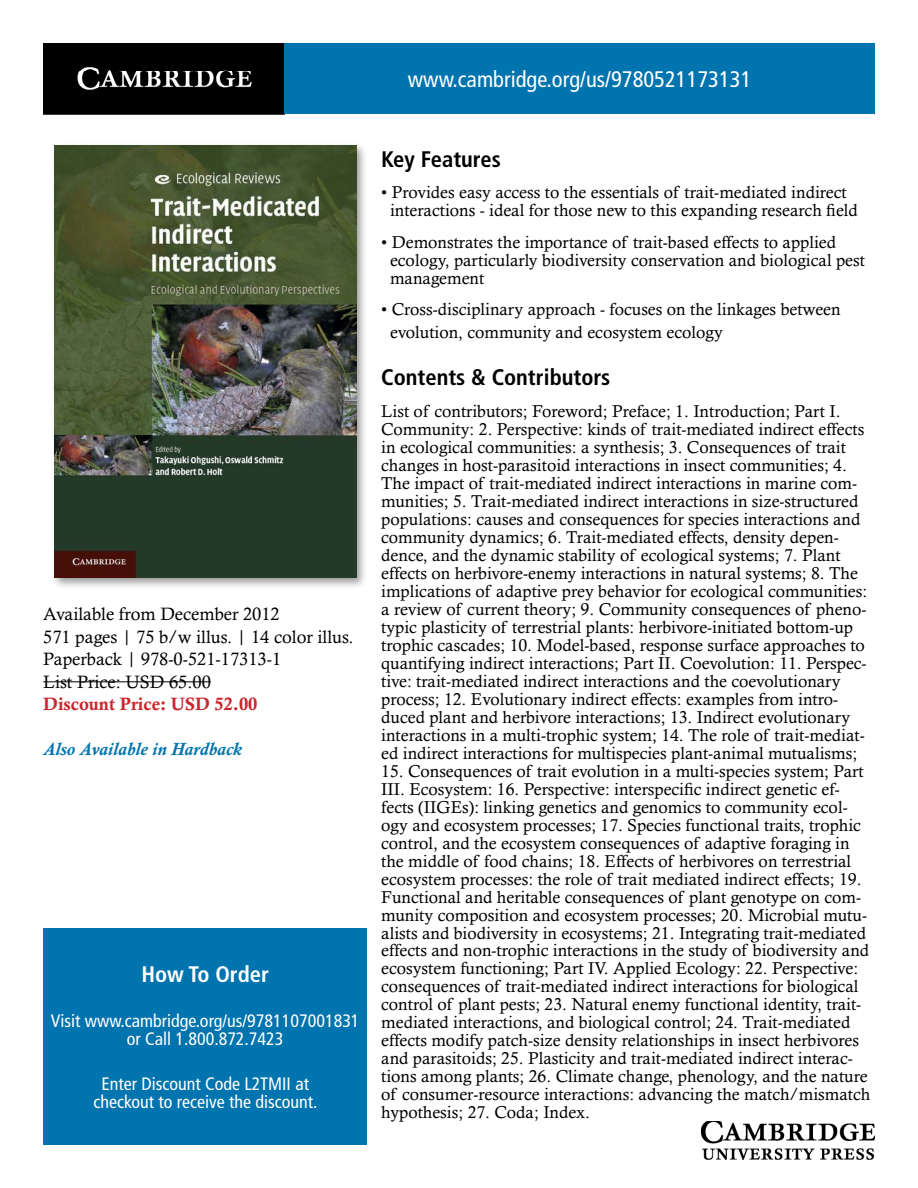
<style>
.page{position:relative;width:918px;height:1188px;background:#fff}
.page>*{position:absolute;margin:0;border:0;box-sizing:border-box;transform-origin:0 0}
.t1{font:condensed 22.5px "Frutiger LT Std";color:#fff}
.t2{font:700 condensed 22.5px "Frutiger LT Std";color:#000}
.t3{font:700 condensed 22.5px "Frutiger LT Std";color:#fff}
.t4{font:condensed 18px/18px "Frutiger LT Std";color:#fff;text-align:center}
.t5{font:18px/22.5px "Calisto MT Std";color:#000}
.t6{font:italic 700 18px "Calisto MT Std";color:#0074ae}
.t7{font:700 18px "Calisto MT Std";color:#c9252c}
.t8{font:17.25px/18px "Calisto MT Std";color:#000}
</style>
<div class="page">
<img style="left:43px;top:43px;width:242px;height:71px">
<div style="left:285px;top:43px;width:590px;height:71px;background:#0074ae"></div>
<img style="left:702px;top:1121px;width:173px;height:39px">
<hr style="left:43px;top:681px;width:168px;height:1px;background:#000">
<div style="left:43px;top:929px;width:324px;height:216px;background:#0074ae"></div>
<div style="left:51px;top:142px;width:317px;height:447px;background:#000;opacity:.4"></div>
<img style="left:54px;top:146px;width:302px;height:432px">
<p class="t5" style="left:43px;top:603px;width:312px">Available from December 2012<br>571 pages | 75 b/w illus. | 14 color illus.<br>Paperback | 978-0-521-17313-1<br>List Price: USD 65.00</p>
<p class="t7" style="left:43px;top:694px;width:216px">Discount Price: USD 52.00</p>
<p class="t6" style="left:43px;top:739px;width:200px">Also Available in Hardback</p>
<h1 class="t3" style="left:141px;top:961px;width:129px">How To Order</h1>
<p class="t4" style="left:51px;top:1012px;width:310px">Visit www.cambridge.org/us/9781107001831 or Call 1.800.872.7423</p>
<p class="t4" style="left:94px;top:1075px;width:225px">Enter Discount Code L2TMII at checkout to receive the discount.</p>
<h1 class="t1" style="left:408px;top:66px;width:345px">www.cambridge.org/us/9780521173131</h1>
<h1 class="t2" style="left:381px;top:146px;width:121px">Key Features</h1>
<p class="t8" style="left:390px;top:184px;width:469px;text-indent:-9px">• Provides easy access to the essentials of trait-mediated indirect interactions - ideal for those new to this expanding research field</p>
<p class="t8" style="left:390px;top:233px;width:476px;text-indent:-9px">• Demonstrates the importance of trait-based effects to applied ecology, particularly biodiversity conservation and biological pest management</p>
<p class="t8" style="left:390px;top:298px;width:452px;line-height:22.5px;text-indent:-9px">• Cross-disciplinary approach - focuses on the linkages between evolution, community and ecosystem ecology</p>
<h1 class="t2" style="left:381px;top:364px;width:231px">Contents &amp; Contributors</h1>
<p class="t8" style="left:381px;top:402px;width:488px">List of contributors; Foreword; Preface; 1. Introduction; Part I.<br>Community: 2. Perspective: kinds of trait-mediated indirect effects in ecological communities: a synthesis; 3. Consequences of trait changes in host-parasitoid interactions in insect communities; 4.<br>The impact of trait-mediated indirect interactions in marine com&shy;munities; 5. Trait-mediated indirect interactions in size-structured populations: causes and consequences for species interactions and community dynamics; 6. Trait-mediated effects, density depen&shy;dence, and the dynamic stability of ecological systems; 7. Plant effects on herbivore-enemy interactions in natural systems; 8. The implications of adaptive prey behavior for ecological communities: a review of current theory; 9. Community consequences of pheno&shy;typic plasticity of terrestrial plants: herbivore-initiated bottom-up trophic cascades; 10. Model-based, response surface approaches to quantifying indirect interactions; Part II. Coevolution: 11. Perspec&shy;tive: trait-mediated indirect interactions and the coevolutionary process; 12. Evolutionary indirect effects: examples from intro&shy;duced plant and herbivore interactions; 13. Indirect evolutionary interactions in a multi-trophic system; 14. The role of trait-mediat&shy;ed indirect interactions for multispecies plant-animal mutualisms;</p>
<p class="t8" style="left:381px;top:762px;width:491px">15. Consequences of trait evolution in a multi-species system; Part III. Ecosystem: 16. Perspective: interspecific indirect genetic ef&shy;fects (IIGEs): linking genetics and genomics to community ecol&shy;ogy and ecosystem processes; 17. Species functional traits, trophic control, and the ecosystem consequences of adaptive foraging in the middle of food chains; 18. Effects of herbivores on terrestrial ecosystem processes: the role of trait mediated indirect effects; 19.<br>Functional and heritable consequences of plant genotype on com&shy;munity composition and ecosystem processes; 20. Microbial mutu&shy;alists and biodiversity in ecosystems; 21. Integrating trait-mediated effects and non-trophic interactions in the study of biodiversity and ecosystem functioning; Part IV. Applied Ecology: 22. Perspective: consequences of trait-mediated indirect interactions for biological control of plant pests; 23. Natural enemy functional identity, trait&shy;mediated interactions, and biological control; 24. Trait-mediated effects modify patch-size density relationships in insect herbivores and parasitoids; 25. Plasticity and trait-mediated indirect interac&shy;tions among plants; 26. Climate change, phenology, and the nature of consumer-resource interactions: advancing the match/mismatch hypothesis; 27. Coda; Index.</p>
</div>
